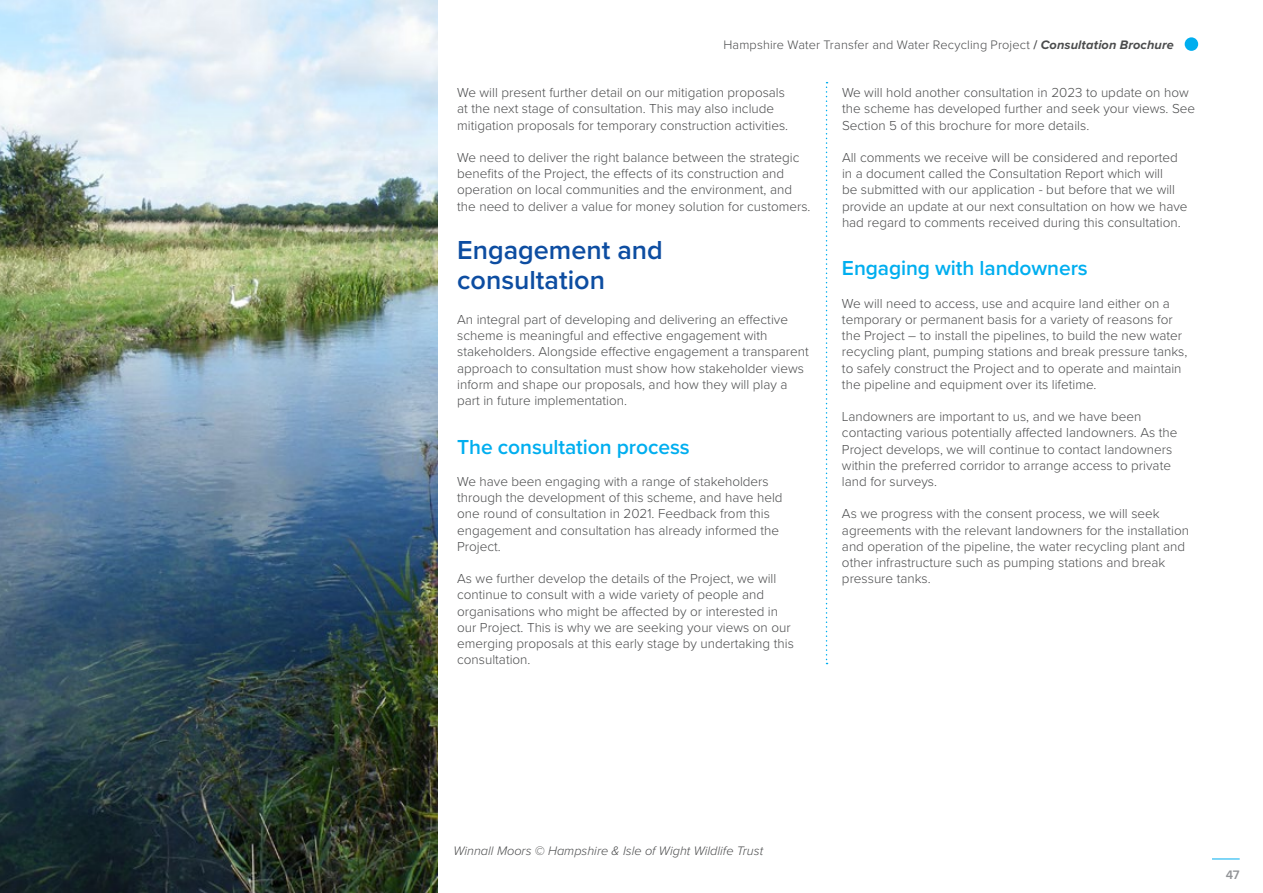
<style>
.page{position:relative;width:1263px;height:893px;background:#fff}
.page>*{position:absolute;margin:0;border:0;box-sizing:border-box;transform-origin:0 0}
.t1{font:600 27px/30px "Proxima Nova";color:#0d4da1}
.t2{font:600 21px "Proxima Nova";letter-spacing:-.005em;color:#00aeef}
.t3{font:300 13.5px/16.2px "Proxima Nova";color:#4b4c4d}
.t4{font:300 12.75px "Proxima Nova";letter-spacing:.01em;color:#4b4c4d}
.t5{font:italic 300 12.75px "Proxima Nova";color:#4b4c4d}
.t6{font:600 12.75px "Proxima Nova";color:#919396}
.s1{font-weight:600}
.s2{font-weight:700;font-style:italic}
</style>
<div class="page">
<div style="left:1185px;top:37px;width:13px;height:14px;background:#00aeef;border-radius:50%"></div>
<svg style="left:1212px;top:859px;width:28px;height:1px"></svg>
<img style="left:0;top:0;width:437px;height:893px">
<svg style="left:826px;top:82px;width:1px;height:582px"></svg>
<p class="t4" style="left:723px;top:35px;width:452px">Hampshire Water Transfer and Water Recycling Project <span class="s1">/</span> <span class="s2">Consultation Brochure</span></p>
<p class="t3" style="left:457px;top:84px;width:332px">We will present further detail on our mitigation proposals at the next stage of consultation. This may also include mitigation proposals for temporary construction activities.</p>
<p class="t3" style="left:457px;top:149px;width:355px">We need to deliver the right balance between the strategic benefits of the Project, the effects of its construction and operation on local communities and the environment, and the need to deliver a value for money solution for customers.</p>
<h1 class="t1" style="left:457px;top:234px;width:207px">Engagement and consultation</h1>
<p class="t3" style="left:457px;top:311px;width:353px">An integral part of developing and delivering an effective scheme is meaningful and effective engagement with stakeholders. Alongside effective engagement a transparent approach to consultation must show how stakeholder views inform and shape our proposals, and how they will play a part in future implementation.</p>
<h2 class="t2" style="left:457px;top:431px;width:234px">The consultation process</h2>
<p class="t3" style="left:457px;top:473px;width:327px">We have been engaging with a range of stakeholders through the development of this scheme, and have held one round of consultation in 2021. Feedback from this engagement and consultation has already informed the Project.</p>
<p class="t3" style="left:457px;top:570px;width:338px">As we further develop the details of the Project, we will continue to consult with a wide variety of people and organisations who might be affected by or interested in our Project. This is why we are seeking your views on our emerging proposals at this early stage by undertaking this consultation.</p>
<p class="t3" style="left:842px;top:84px;width:355px">We will hold another consultation in 2023 to update on how the scheme has developed further and seek your views. See<br>Section 5 of this brochure for more details.</p>
<p class="t3" style="left:842px;top:149px;width:347px">All comments we receive will be considered and reported in a document called the Consultation Report which will<br>be submitted with our application - but before that we will provide an update at our next consultation on how we have had regard to comments received during this consultation.</p>
<h2 class="t2" style="left:842px;top:253px;width:247px">Engaging with landowners</h2>
<p class="t3" style="left:842px;top:294px;width:347px">We will need to access, use and acquire land either on a temporary or permanent basis for a variety of reasons for the Project – to install the pipelines, to build the new water recycling plant, pumping stations and break pressure tanks, to safely construct the Project and to operate and maintain the pipeline and equipment over its lifetime.</p>
<p class="t3" style="left:842px;top:408px;width:337px">Landowners are important to us, and we have been contacting various potentially affected landowners. As the Project develops, we will continue to contact landowners within the preferred corridor to arrange access to private land for surveys.</p>
<p class="t3" style="left:842px;top:505px;width:349px">As we progress with the consent process, we will seek agreements with the relevant landowners for the installation and operation of the pipeline, the water recycling plant and other infrastructure such as pumping stations and break pressure tanks.</p>
<p class="t5" style="left:453px;top:841px;width:311px">Winnall Moors © Hampshire &amp; Isle of Wight Wildlife Trust</p>
<p class="t6" style="left:1226px;top:866px;width:15px">47</p>
</div>
